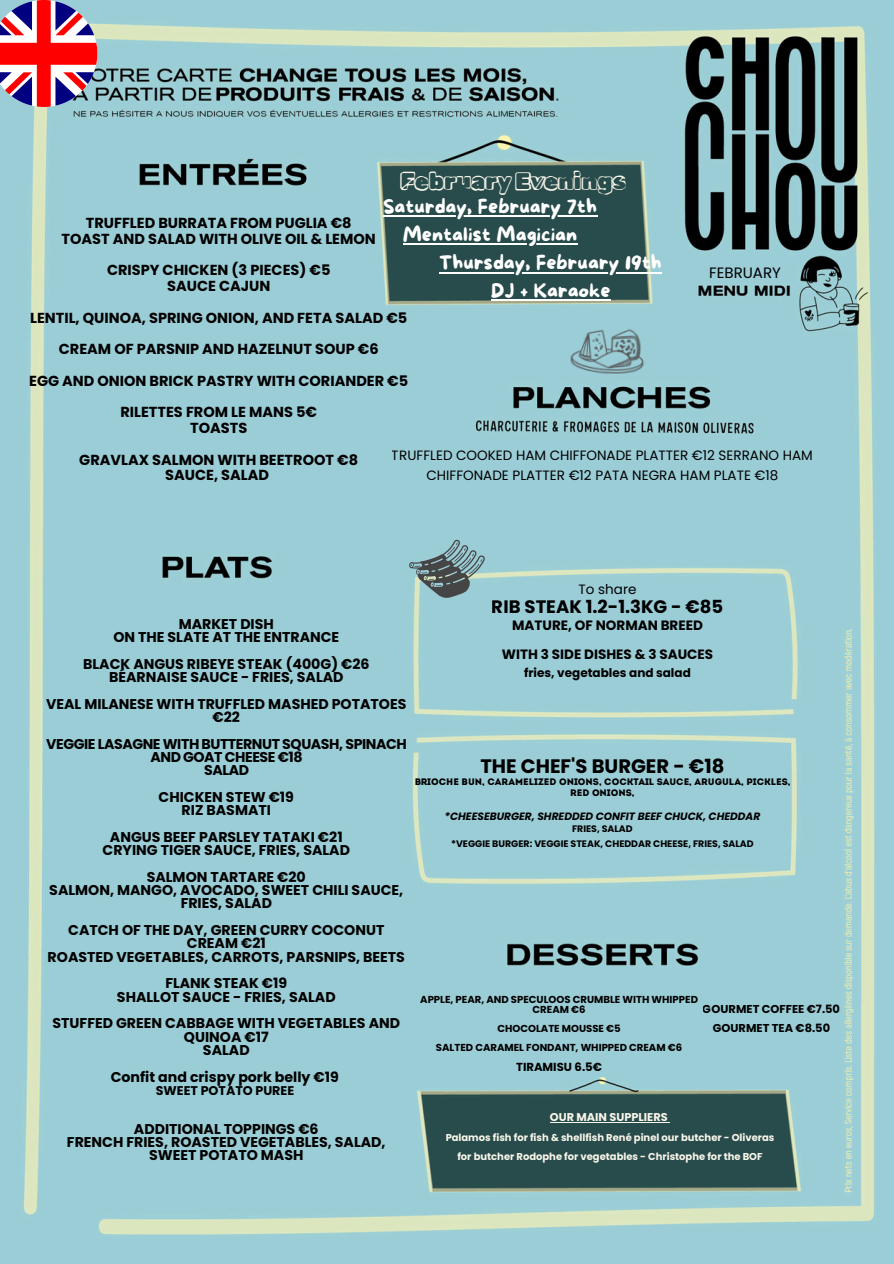
<style>
.page{position:relative;width:894px;height:1264px;background:#fff}
.page>*{position:absolute;margin:0;border:0;box-sizing:border-box;transform-origin:0 0}
.t1{font:22.65px "Rubik Vinyl";color:#f8f6ea}
.t2{font:19.8px "More Sugar";color:#fff}
.t3{font:700 19.5px "Poppins";color:#000}
.t4{font:700 18px "Poppins";color:#000}
.t5{font:15px "Poppins";color:#000}
.t6{font:700 14.55px/31.5px "Poppins";color:#000;text-align:center}
.t7{font:700 14.1px/13.4px "Poppins";color:#000100;text-align:center}
.t8{font:700 14.1px/13.4px "Poppins";letter-spacing:-.03em;color:#000100;text-align:center}
.t9{font:13.5px/20.2px "Poppins";color:#000;text-align:center}
.t10{font:700 13.5px/29px "Poppins";color:#000;text-align:center}
.t11{font:700 12.6px "Poppins";color:#000100}
.t12{font:700 12px "Poppins";color:#000}
.t13{font:700 11.7px "Poppins";color:#000}
.t14{font:700 11.4px/19px "Poppins";color:#000;text-align:center}
.t15{font:700 11.25px "Poppins";color:#f8f6ea}
.t16{font:italic 700 10.65px "Poppins";color:#000}
.t17{font:700 10.05px/9.4px "Poppins";color:#000;text-align:center}
.t18{font:700 9.9px/18.8px "Poppins";color:#f8f6ea;text-align:center}
.t19{font:9.45px/10.9px "Intro";color:#000;text-align:center}
.t20{font:700 9.45px/14.9px "Poppins";color:#000;text-align:center}
</style>
<div class="page">
<img style="left:0;top:0;width:893px;height:1263px">
<svg style="left:409px;top:540px;width:75px;height:58px;background:#7e9b9f"></svg>
<img style="left:564px;top:309px;width:86px;height:86px">
<svg style="left:0;top:0;width:97px;height:107px"></svg>
<hr style="left:549px;top:1122px;width:118px;height:1px;background:#f8f6ea">
<hr style="left:383px;top:215px;width:214px;height:2px;background:#fff">
<hr style="left:402px;top:243px;width:175px;height:2px;background:#fff">
<hr style="left:439px;top:272px;width:222px;height:1px;background:#fff">
<hr style="left:490px;top:299px;width:120px;height:2px;background:#fff">
<h1 class="t1" style="left:400px;top:168px;width:227px">February Evenings</h1>
<h2 class="t2" style="left:383px;top:196px;width:215px">Saturday, February 7th</h2>
<h2 class="t2" style="left:402px;top:223px;width:176px">Mentalist Magician</h2>
<h2 class="t2" style="left:439px;top:252px;width:224px">Thursday, February 19th</h2>
<h2 class="t2" style="left:490px;top:280px;width:121px">DJ + Karaoke</h2>
<p class="t6" style="left:62px;top:215px;width:315px;line-height:15.8px">TRUFFLED BURRATA FROM PUGLIA €8<br>TOAST AND SALAD WITH OLIVE OIL &amp; LEMON</p>
<p class="t6" style="left:107px;top:262px;width:225px;line-height:15.8px">CRISPY CHICKEN (3 PIECES) €5<br>SAUCE CAJUN</p>
<p class="t6" style="left:29px;top:302px;width:380px">LENTIL, QUINOA, SPRING ONION, AND FETA SALAD €5<br>CREAM OF PARSNIP AND HAZELNUT SOUP €6<br>EGG AND ONION BRICK PASTRY WITH CORIANDER €5<br>RILETTES FROM LE MANS 5€</p>
<p class="t6" style="left:79px;top:412px;width:280px">TOASTS<br>GRAVLAX SALMON WITH BEETROOT €8</p>
<p class="t6" style="left:165px;top:459px;width:105px">SAUCE, SALAD</p>
<p class="t5" style="left:709px;top:262px;width:73px">FEBRUARY</p>
<p class="t9" style="left:392px;top:445px;width:422px">TRUFFLED COOKED HAM CHIFFONADE PLATTER €12 SERRANO HAM<br>CHIFFONADE PLATTER €12 PATA NEGRA HAM PLATE €18</p>
<p class="t7" style="left:113px;top:617px;width:227px">MARKET DISH<br>ON THE SLATE AT THE ENTRANCE</p>
<p class="t7" style="left:83px;top:657px;width:288px">BLACK ANGUS RIBEYE STEAK (400G) €26<br>BÉARNAISE SAUCE - FRIES, SALAD</p>
<p class="t7" style="left:46px;top:697px;width:361px">VEAL MILANESE WITH TRUFFLED MASHED POTATOES €22</p>
<p class="t8" style="left:46px;top:737px;width:362px">VEGGIE LASAGNE WITH BUTTERNUT SQUASH, SPINACH<br>AND GOAT CHEESE €18<br>SALAD</p>
<p class="t7" style="left:159px;top:790px;width:137px">CHICKEN STEW €19<br>RIZ BASMATI</p>
<p class="t7" style="left:102px;top:830px;width:249px">ANGUS BEEF PARSLEY TATAKI €21<br>CRYING TIGER SAUCE, FRIES, SALAD</p>
<p class="t7" style="left:49px;top:870px;width:355px">SALMON TARTARE €20<br>SALMON, MANGO, AVOCADO, SWEET CHILI SAUCE,<br>FRIES, SALAD</p>
<p class="t7" style="left:48px;top:923px;width:359px">CATCH OF THE DAY, GREEN CURRY COCONUT<br>CREAM €21<br>ROASTED VEGETABLES, CARROTS, PARSNIPS, BEETS</p>
<p class="t7" style="left:117px;top:976px;width:220px">FLANK STEAK €19<br>SHALLOT SAUCE - FRIES, SALAD</p>
<p class="t7" style="left:53px;top:1016px;width:349px">STUFFED GREEN CABBAGE WITH VEGETABLES AND<br>QUINOA €17<br>SALAD</p>
<p class="t7" style="left:111px;top:1069px;width:229px">Confit and crispy pork belly €19</p>
<p class="t11" style="left:156px;top:1081px;width:140px">SWEET POTATO PUREE</p>
<p class="t7" style="left:67px;top:1122px;width:320px">ADDITIONAL TOPPINGS €6<br>FRENCH FRIES, ROASTED VEGETABLES, SALAD,<br>SWEET POTATO MASH</p>
<p class="t9" style="left:578px;top:579px;width:59px">To share</p>
<p class="t4" style="left:491px;top:594px;width:233px">RIB STEAK 1.2-1.3KG - €85</p>
<p class="t10" style="left:502px;top:610px;width:213px">MATURE, OF NORMAN BREED<br>WITH 3 SIDE DISHES &amp; 3 SAUCES</p>
<p class="t12" style="left:524px;top:664px;width:168px">fries, vegetables and salad</p>
<h3 class="t3" style="left:480px;top:752px;width:245px">THE CHEF'S BURGER - €18</h3>
<p class="t19" style="left:414px;top:777px;width:378px">BRIOCHE BUN, CARAMELIZED ONIONS, COCKTAIL SAUCE, ARUGULA, PICKLES,<br>RED ONIONS,</p>
<p class="t16" style="left:444px;top:808px;width:317px">*CHEESEBURGER, SHREDDED CONFIT BEEF CHUCK, CHEDDAR</p>
<p class="t20" style="left:451px;top:821px;width:304px">FRIES, SALAD<br>*VEGGIE BURGER: VEGGIE STEAK, CHEDDAR CHEESE, FRIES, SALAD</p>
<p class="t17" style="left:420px;top:995px;width:279px">APPLE, PEAR, AND SPECULOOS CRUMBLE WITH WHIPPED<br>CREAM €6</p>
<p class="t17" style="left:436px;top:1018px;width:248px;line-height:19px">CHOCOLATE MOUSSE €5<br>SALTED CARAMEL FONDANT, WHIPPED CREAM €6</p>
<p class="t13" style="left:516px;top:1058px;width:87px">TIRAMISU 6.5€</p>
<p class="t14" style="left:702px;top:999px;width:139px">GOURMET COFFEE €7.50<br>GOURMET TEA €8.50</p>
<p class="t15" style="left:549px;top:1109px;width:119px">OUR MAIN SUPPLIERS</p>
<p class="t18" style="left:445px;top:1128px;width:330px">Palamos fish for fish &amp; shellfish René pinel our butcher - Oliveras for butcher Rodophe for vegetables - Christophe for the BOF</p>
</div>
